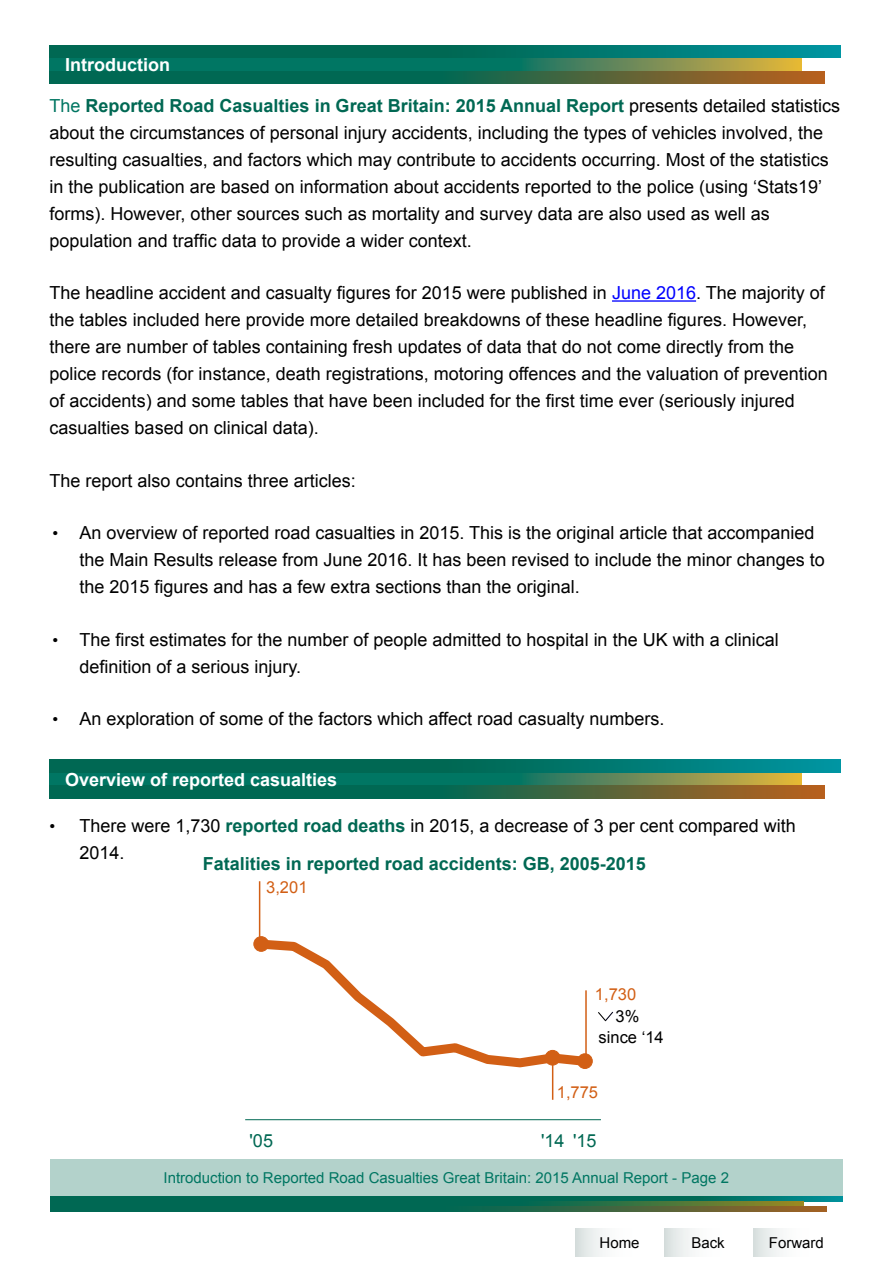
<style>
.page{position:relative;width:893px;height:1263px;background:#fff}
.page>*{position:absolute;margin:0;border:0;box-sizing:border-box;transform-origin:0 0}
.t1{font:18.15px "Arial";color:#006853}
.t2{font:18px/27px "Arial";color:#000}
.t3{font:700 18px "Arial";color:#006853}
.t4{font:700 18px "Arial";color:#fff}
.t5{font:16.5px "Arial";color:#d25f15}
.t6{font:16.5px "Arial";color:#000}
.t7{font:15px "Arial";color:#007662}
.t8{font:15px "Arial";color:#000}
.s1{color:#007662}
.s2{font-weight:700;color:#006853}
.s3{color:#00f}
.s4{font-size:16.5px}
</style>
<div class="page">
<div style="left:50px;top:1160px;width:792px;height:36px;background:#b3d2cb"></div>
<svg style="left:50px;top:1196px;width:792px;height:5px;background:#006b59"></svg>
<svg style="left:50px;top:1201px;width:753px;height:5px;background:#1b6d4a"></svg>
<svg style="left:50px;top:1206px;width:777px;height:6px;background:#256647"></svg>
<svg style="left:50px;top:58px;width:751px;height:13px;background:#2f805c"></svg>
<svg style="left:50px;top:45px;width:790px;height:13px;background:#007265"></svg>
<svg style="left:50px;top:71px;width:775px;height:13px;background:#306544"></svg>
<hr style="left:612px;top:300px;width:84px;height:2px;background:#00f">
<svg style="left:50px;top:772px;width:751px;height:13px;background:#2b7f5d"></svg>
<svg style="left:50px;top:760px;width:790px;height:12px;background:#007265"></svg>
<svg style="left:50px;top:785px;width:775px;height:13px;background:#306544"></svg>
<hr style="left:245px;top:1119px;width:356px;height:1px;background:#006853">
<svg style="left:253px;top:934px;width:340px;height:138px"></svg>
<div style="left:254px;top:937px;width:15px;height:14px;background:#d25f15;border-radius:50%"></div>
<div style="left:254px;top:936px;width:15px;height:15px;border:1px solid #d25f15;border-radius:50%"></div>
<div style="left:545px;top:1050px;width:15px;height:15px;background:#d25f15;border-radius:50%"></div>
<div style="left:545px;top:1050px;width:15px;height:15px;border:1px solid #d25f15;border-radius:50%"></div>
<div style="left:578px;top:1054px;width:14px;height:14px;background:#d25f15;border-radius:50%"></div>
<div style="left:577px;top:1053px;width:15px;height:16px;border:1px solid #d25f15;border-radius:50%"></div>
<hr style="left:259px;top:881px;width:1px;height:64px;background:#d25f15">
<svg style="left:598px;top:1011px;width:16px;height:11px"></svg>
<hr style="left:552px;top:1057px;width:1px;height:43px;background:#d25f15">
<hr style="left:585px;top:990px;width:2px;height:64px;background:#d25f15">
<div style="left:752px;top:1228px;width:89px;height:28px;background:linear-gradient(to right,#e4eae9,#fff)"></div>
<div style="left:664px;top:1228px;width:88px;height:28px;background:linear-gradient(to right,#e5eae9,#fff)"></div>
<div style="left:575px;top:1228px;width:89px;height:28px;background:linear-gradient(to right,#e4e9e9,#fff)"></div>
<p class="t4" style="left:65px;top:52px;width:106px">Introduction</p>
<p class="t2" style="left:50px;top:92px;width:792px"><span class="s1">The</span> <span class="s2">Reported Road Casualties in Great Britain: 2015 Annual Report</span> presents detailed statistics about the circumstances of personal injury accidents, including the types of vehicles involved, the resulting casualties, and factors which may contribute to accidents occurring. Most of the statistics in the publication are based on information about accidents reported to the police (using ‘Stats19’ forms). However, other sources such as mortality and survey data are also used as well as population and traffic data to provide a wider context.</p>
<p class="t2" style="left:50px;top:279px;width:780px">The headline accident and casualty figures for 2015 were published in <span class="s3">June 2016</span>. The majority of the tables included here provide more detailed breakdowns of these headline figures. However, there are number of tables containing fresh updates of data that do not come directly from the police records (for instance, death registrations, motoring offences and the valuation of prevention of accidents) and some tables that have been included for the first time ever (seriously injured casualties based on clinical data).</p>
<p class="t2" style="left:50px;top:467px;width:308px">The report also contains three articles:</p>
<p class="t2" style="left:79px;top:519px;width:747px;text-indent:-27px"><span class="s4">•</span> An overview of reported road casualties in 2015. This is the original article that accompanied the Main Results release from June 2016. It has been revised to include the minor changes to the 2015 figures and has a few extra sections than the original.</p>
<p class="t2" style="left:79px;top:626px;width:701px;text-indent:-27px"><span class="s4">•</span> The first estimates for the number of people admitted to hospital in the UK with a clinical definition of a serious injury.</p>
<p class="t2" style="left:52px;top:705px;width:613px"><span class="s4">•</span> An exploration of some of the factors which affect road casualty numbers.</p>
<p class="t4" style="left:65px;top:767px;width:274px">Overview of reported casualties</p>
<p class="t2" style="left:79px;top:812px;width:718px;text-indent:-30px"><span class="s4">•</span> There were 1,730 <span class="s2">reported road deaths</span> in 2015, a decrease of 3 per cent compared with<br>2014.</p>
<p class="t3" style="left:203px;top:852px;width:445px">Fatalities in reported road accidents: GB, 2005-2015</p>
<p class="t5" style="left:266px;top:877px;width:43px">3,201</p>
<p class="t5" style="left:595px;top:983px;width:43px">1,730</p>
<p class="t6" style="left:615px;top:1006px;width:25px">3%</p>
<p class="t6" style="left:599px;top:1027px;width:67px">since ‘14</p>
<p class="t5" style="left:557px;top:1081px;width:43px">1,775</p>
<p class="t1" style="left:249px;top:1128px;width:25px">'05</p>
<p class="t1" style="left:541px;top:1128px;width:57px">'14 '15</p>
<p class="t7" style="left:164px;top:1168px;width:567px">Introduction to Reported Road Casualties Great Britain: 2015 Annual Report - Page 2</p>
<p class="t8" style="left:599px;top:1233px;width:42px">Home</p>
<p class="t8" style="left:691px;top:1233px;width:35px">Back</p>
<p class="t8" style="left:769px;top:1233px;width:57px">Forward</p>
</div>
